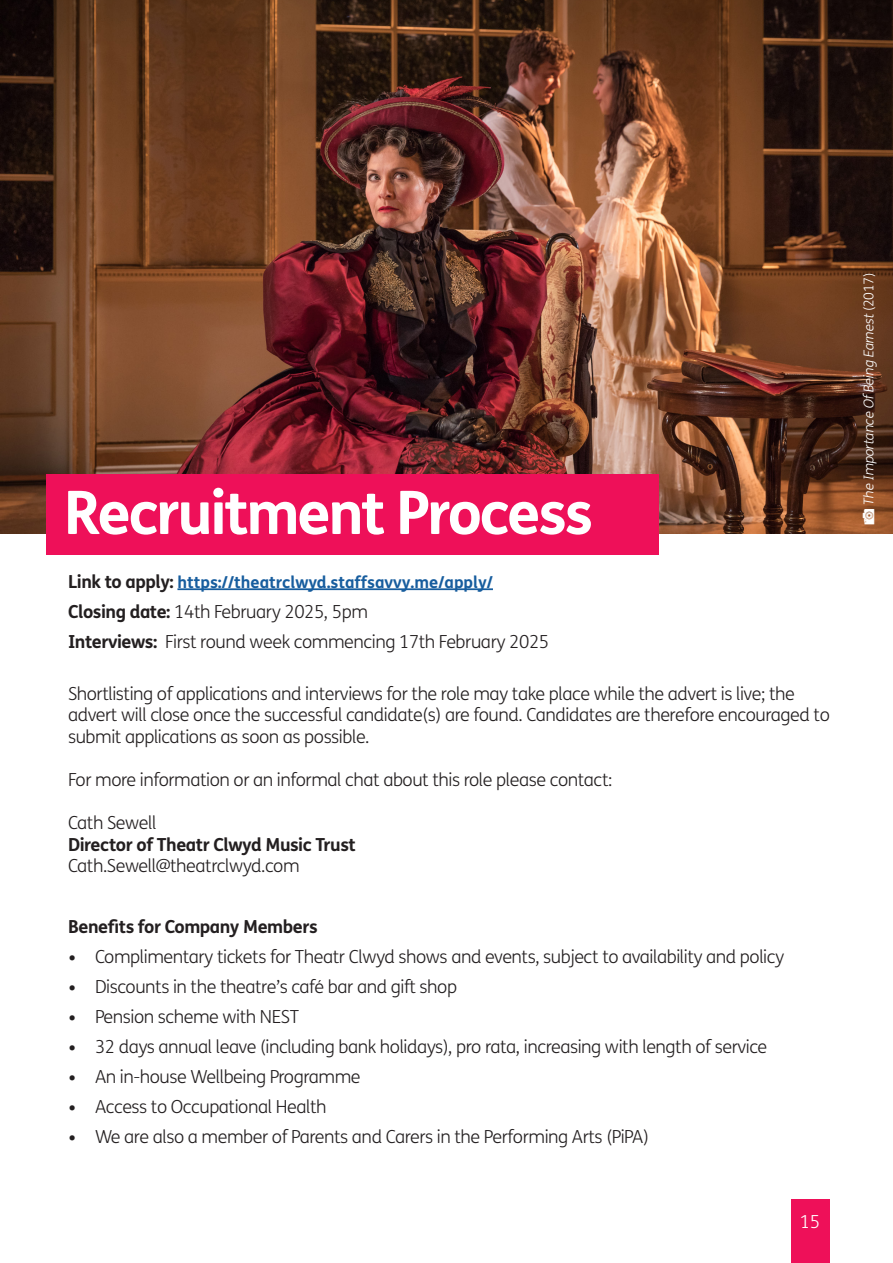
<style>
.page{position:relative;width:893px;height:1263px;background:#fff}
.page>*{position:absolute;margin:0;border:0;box-sizing:border-box;transform-origin:0 0}
.No_Spacing{font:700 60px "FS Me";letter-spacing:-.04em;color:#fff}
.No_Spacing-2{font:300 18px "FS Me";letter-spacing:-.025em;color:#231f20}
.No_Spacing-3{font:700 18px "FS Me";letter-spacing:-.025em;color:#231f20}
.t1{font:300 18px "FS Me";color:#fff}
.No_Spacing-4{font:700 16.5px "FS Me";color:#175d9e}
.t2{font:italic 300 13.5px "FS Me";color:#fff}
.s1{font-size:18px;color:#231f20}
.s2{font-weight:700}
.s3{font-family:"Calibri";font-weight:400;font-size:16.5px}
.s4{font-family:"CAMERAFOTOGRAAMI";font-weight:400;font-style:normal}
.s5{font-style:normal}
</style>
<div class="page">
<div style="left:791px;top:1199px;width:38px;height:64px;background:#ee1059"></div>
<img style="left:0;top:0;width:893px;height:534px">
<hr style="left:177px;top:588px;width:316px;height:2px;background:#175d9e">
<div style="left:47px;top:474px;width:612px;height:81px;background:#ee1059"></div>
<p class="No_Spacing" style="left:64px;top:466px;width:531px">Recruitment Process</p>
<p class="No_Spacing-4" style="left:68px;top:569px;width:426px"><span class="s1">Link to apply:</span> https://theatrclwyd.staffsavvy.me/apply/</p>
<p class="No_Spacing-2" style="left:68px;top:599px;width:302px"><span class="s2">Closing date:</span> 14th February 2025, 5pm</p>
<p class="No_Spacing-2" style="left:68px;top:629px;width:483px"><span class="s2">Interviews:</span> First round week commencing 17th February 2025</p>
<p class="No_Spacing-2" style="left:68px;top:681px;width:728px">Shortlisting of applications and interviews for the role may take place while the advert is live; the</p>
<p class="No_Spacing-2" style="left:68px;top:702px;width:763px">advert will close once the successful candidate(s) are found. Candidates are therefore encouraged to</p>
<p class="No_Spacing-2" style="left:68px;top:724px;width:303px">submit applications as soon as possible.</p>
<p class="No_Spacing-2" style="left:68px;top:767px;width:546px">For more information or an informal chat about this role please contact:</p>
<p class="No_Spacing-2" style="left:68px;top:810px;width:90px">Cath Sewell</p>
<p class="No_Spacing-3" style="left:68px;top:830px;width:289px">Director of Theatr Clwyd Music Trust</p>
<p class="No_Spacing-2" style="left:68px;top:854px;width:233px">Cath.Sewell@theatrclwyd.com</p>
<p class="No_Spacing-3" style="left:68px;top:912px;width:251px">Benefits for Company Members</p>
<p class="No_Spacing-2" style="left:68px;top:944px;width:718px"><span class="s3">•</span> Complimentary tickets for Theatr Clwyd shows and events, subject to availability and policy</p>
<p class="No_Spacing-2" style="left:68px;top:974px;width:391px"><span class="s3">•</span> Discounts in the theatre’s café bar and gift shop</p>
<p class="No_Spacing-2" style="left:68px;top:1004px;width:232px"><span class="s3">•</span> Pension scheme with NEST</p>
<p class="No_Spacing-2" style="left:68px;top:1034px;width:701px"><span class="s3">•</span> 32 days annual leave (including bank holidays), pro rata, increasing with length of service</p>
<p class="No_Spacing-2" style="left:68px;top:1064px;width:294px"><span class="s3">•</span> An in-house Wellbeing Programme</p>
<p class="No_Spacing-2" style="left:68px;top:1094px;width:260px"><span class="s3">•</span> Access to Occupational Health</p>
<p class="No_Spacing-2" style="left:68px;top:1125px;width:582px"><span class="s3">•</span> We are also a member of Parents and Carers in the Performing Arts (PiPA)</p>
<p class="t1" style="left:800px;top:1209px;width:22px">15</p>
<p class="t2" style="left:859px;top:525px;width:254px;rotate:-90deg"><span class="s4">-</span> The Importance OfBeing Earnest<span class="s5">( 2 0 1 7 )</span></p>
</div>
